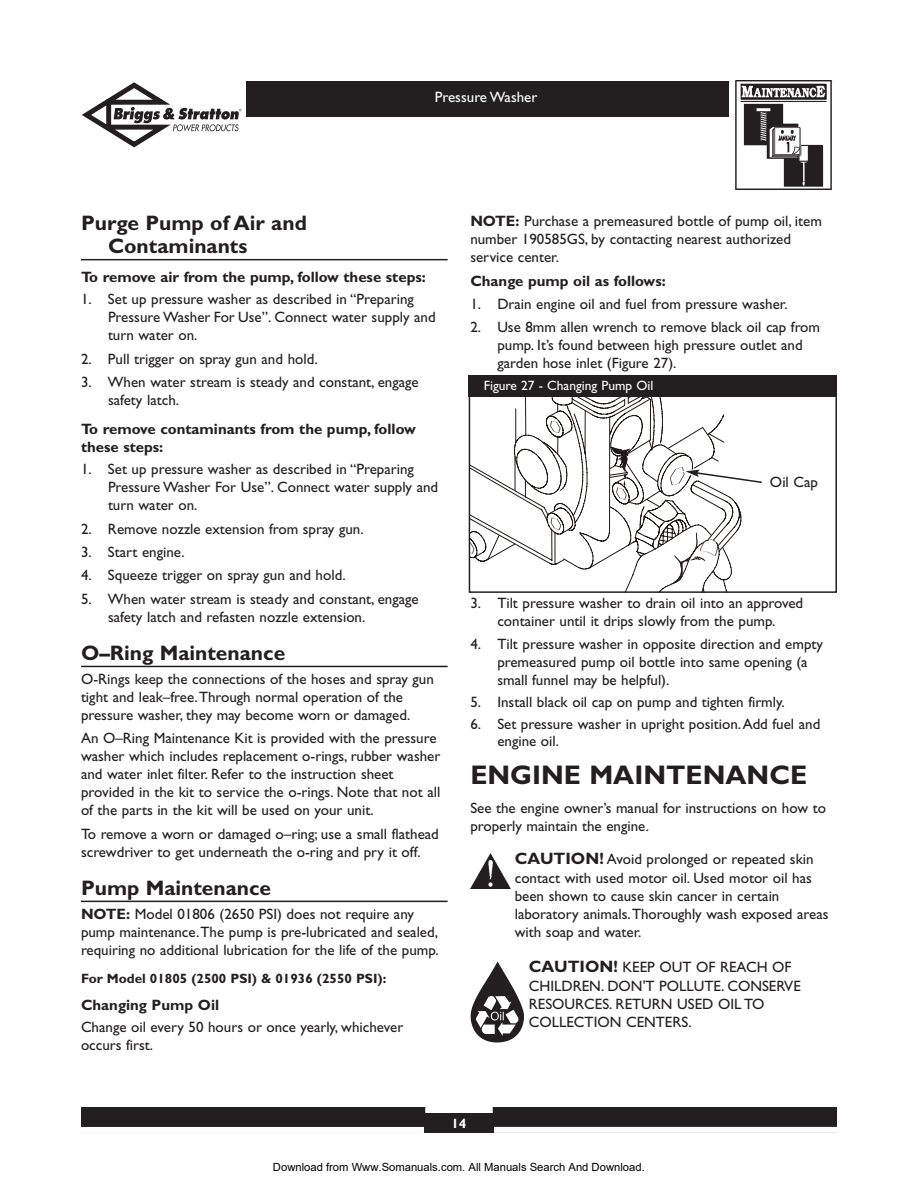
<style>
.page{position:relative;width:918px;height:1188px;background:#fff}
.page>*{position:absolute;margin:0;border:0;box-sizing:border-box;transform-origin:0 0}
.t1{font:700 27px "Gill Sans";color:#231f20}
.t2{font:700 21px/22.5px "Gill Sans";color:#231f20}
.t3{font:15px/18px "Gill Sans";color:#231f20}
.t4{font:700 15px/18px "Gill Sans";color:#231f20}
.t5{font:15px "Gill Sans";color:#fff}
.t6{font:700 13.5px "Gill Sans";color:#231f20}
.t7{font:13.5px "Gill Sans";color:#fff}
.t8{font:700 13.5px "Gill Sans";color:#fff}
.t9{font:11.25px "Arial";color:#000}
.s1{font-weight:700}
.s2{font-weight:700;font-size:16.5px}
</style>
<div class="page">
<svg style="left:82px;top:82px;width:159px;height:66px"></svg>
<div style="left:246px;top:81px;width:482px;height:36px;background:#231f20"></div>
<div style="left:81px;top:1107px;width:756px;height:26px;background:#231f20"></div>
<div style="left:425px;top:1107px;width:68px;height:6px;background:#fff"></div>
<div style="left:494px;top:1127px;width:343px;height:6px;background:#fff"></div>
<div style="left:81px;top:1127px;width:343px;height:6px;background:#fff"></div>
<img style="left:735px;top:81px;width:97px;height:108px">
<hr style="left:81px;top:259px;width:367px;height:1px;background:#231f20">
<hr style="left:81px;top:666px;width:367px;height:1px;background:#231f20">
<hr style="left:81px;top:901px;width:367px;height:1px;background:#231f20">
<svg style="left:471px;top:962px;width:53px;height:80px"></svg>
<img style="left:470px;top:854px;width:40px;height:35px">
<svg style="left:469px;top:396px;width:298px;height:196px"></svg>
<div style="left:469px;top:375px;width:368px;height:21px;background:#231f20"></div>
<p class="t5" style="left:435px;top:92px;width:104px">Pressure Washer</p>
<h2 class="t2" style="left:108px;top:214px;width:200px;text-indent:-27px">Purge Pump of Air and<br>Contaminants</h2>
<p class="t4" style="left:81px;top:270px;width:346px">To remove air from the pump, follow these steps:</p>
<p class="t3" style="left:108px;top:292px;width:329px;text-indent:-27px">1. Set up pressure washer as described in “Preparing<br>Pressure Washer For Use”. Connect water supply and turn water on.</p>
<p class="t3" style="left:81px;top:351px;width:238px">2. Pull trigger on spray gun and hold.</p>
<p class="t3" style="left:108px;top:375px;width:312px;text-indent:-27px">3. When water stream is steady and constant, engage safety latch.</p>
<p class="t4" style="left:81px;top:422px;width:336px">To remove contaminants from the pump, follow these steps:</p>
<p class="t3" style="left:108px;top:462px;width:332px;text-indent:-27px">1. Set up pressure washer as described in “Preparing<br>Pressure Washer For Use”. Connect water supply and turn water on.</p>
<p class="t3" style="left:81px;top:521px;width:284px">2. Remove nozzle extension from spray gun.</p>
<p class="t3" style="left:81px;top:545px;width:105px">3. Start engine.</p>
<p class="t3" style="left:81px;top:568px;width:266px">4. Squeeze trigger on spray gun and hold.</p>
<p class="t3" style="left:108px;top:591px;width:312px;text-indent:-27px">5. When water stream is steady and constant, engage safety latch and refasten nozzle extension.</p>
<h2 class="t2" style="left:81px;top:644px;width:206px">O–Ring Maintenance</h2>
<p class="t3" style="left:81px;top:672px;width:354px">O-Rings keep the connections of the hoses and spray gun tight and leak–free.Through normal operation of the pressure washer, they may become worn or damaged.</p>
<p class="t3" style="left:81px;top:731px;width:361px">An O–Ring Maintenance Kit is provided with the pressure washer which includes replacement o-rings, rubber washer and water inlet filter. Refer to the instruction sheet provided in the kit to service the o-rings. Note that not all of the parts in the kit will be used on your unit.</p>
<p class="t3" style="left:81px;top:826px;width:359px">To remove a worn or damaged o–ring; use a small flathead screwdriver to get underneath the o-ring and pry it off.</p>
<h2 class="t2" style="left:81px;top:879px;width:192px">Pump Maintenance</h2>
<p class="t3" style="left:81px;top:906px;width:359px"><span class="s1">NOTE:</span> Model 01806 (2650 PSI) does not require any pump maintenance.The pump is pre-lubricated and sealed, requiring no additional lubrication for the life of the pump.</p>
<p class="t6" style="left:81px;top:973px;width:307px">For Model 01805 (2500 PSI) &amp; 01936 (2550 PSI):</p>
<p class="t4" style="left:81px;top:997px;width:140px">Changing Pump Oil</p>
<p class="t3" style="left:81px;top:1020px;width:324px">Change oil every 50 hours or once yearly, whichever occurs first.</p>
<p class="t3" style="left:470px;top:214px;width:353px"><span class="s1">NOTE:</span> Purchase a premeasured bottle of pump oil, item number 190585GS, by contacting nearest authorized service center.</p>
<p class="t4" style="left:470px;top:273px;width:197px">Change pump oil as follows:</p>
<p class="t3" style="left:470px;top:297px;width:319px">1. Drain engine oil and fuel from pressure washer.</p>
<p class="t3" style="left:497px;top:320px;width:324px;text-indent:-27px">2. Use 8mm allen wrench to remove black oil cap from pump. It’s found between high pressure outlet and garden hose inlet (Figure 27).</p>
<p class="t7" style="left:484px;top:381px;width:171px">Figure 27 - Changing Pump Oil</p>
<p class="t3" style="left:770px;top:475px;width:49px">Oil Cap</p>
<p class="t3" style="left:470px;top:595px;width:334px;text-align:center">3. Tilt pressure washer to drain oil into an approved container until it drips slowly from the pump.</p>
<p class="t3" style="left:497px;top:637px;width:327px;text-indent:-27px">4. Tilt pressure washer in opposite direction and empty premeasured pump oil bottle into same opening (a small funnel may be helpful).</p>
<p class="t3" style="left:470px;top:695px;width:316px">5. Install black oil cap on pump and tighten firmly.</p>
<p class="t3" style="left:497px;top:717px;width:324px;line-height:16.5px;text-indent:-27px">6. Set pressure washer in upright position.Add fuel and engine oil.</p>
<h1 class="t1" style="left:470px;top:765px;width:338px">ENGINE MAINTENANCE</h1>
<p class="t3" style="left:470px;top:801px;width:357px">See the engine owner’s manual for instructions on how to properly maintain the engine.</p>
<p class="t3" style="left:515px;top:851px;width:315px"><span class="s2">CAUTION!</span> Avoid prolonged or repeated skin contact with used motor oil. Used motor oil has been shown to cause skin cancer in certain laboratory animals.Thoroughly wash exposed areas with soap and water.</p>
<p class="t3" style="left:529px;top:959px;width:274px"><span class="s2">CAUTION!</span> KEEP OUT OF REACH OF<br>CHILDREN. DON'T POLLUTE. CONSERVE<br>RESOURCES. RETURN USED OIL TO<br>COLLECTION CENTERS.</p>
<p class="t8" style="left:452px;top:1119px;width:16px">14</p>
<p class="t9" style="left:273px;top:1160px;width:373px">Download from Www.Somanuals.com. All Manuals Search And Download.</p>
</div>
